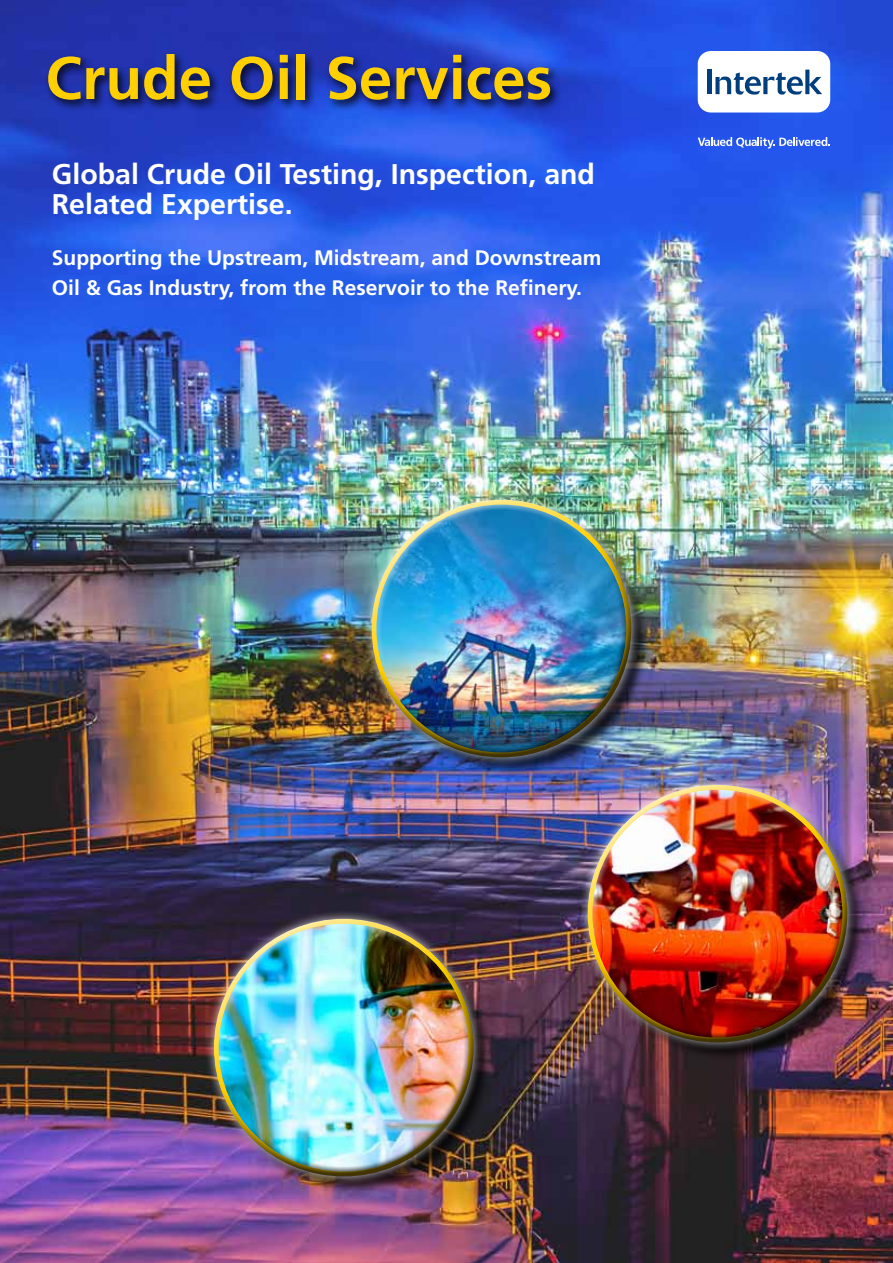
<style>
.page{position:relative;width:893px;height:1263px;background:#fff}
.page>*{position:absolute;margin:0;border:0;box-sizing:border-box;transform-origin:0 0}
.t1{font:700 60px "Frutiger LT Std";color:#ffcf01}
.t2{font:700 28.5px/30px "Frutiger LT Std";color:#fff}
.t3{font:700 21px/30px "Frutiger LT Std";color:#fff}
</style>
<div class="page">
<img style="left:0;top:0;width:893px;height:1263px">
<div style="left:44px;top:51px;width:518px;height:61px;background:#000;opacity:.81"></div>
<div style="left:216px;top:921px;width:276px;height:274px;background:#000;opacity:.75"></div>
<div style="left:205px;top:909px;width:278px;height:277px;background:#fff;opacity:.75"></div>
<div style="left:211px;top:918px;width:252px;height:196px;background:#fff;opacity:.75"></div>
<div style="left:218px;top:960px;width:256px;height:219px;background:#000;opacity:.75"></div>
<div style="left:374px;top:502px;width:276px;height:274px;background:#000;opacity:.75"></div>
<div style="left:362px;top:490px;width:279px;height:277px;background:#fff;opacity:.75"></div>
<div style="left:369px;top:499px;width:251px;height:196px;background:#fff;opacity:.75"></div>
<div style="left:376px;top:541px;width:256px;height:219px;background:#000;opacity:.75"></div>
<div style="left:590px;top:787px;width:276px;height:274px;background:#000;opacity:.75"></div>
<div style="left:578px;top:775px;width:279px;height:277px;background:#fff;opacity:.75"></div>
<div style="left:585px;top:784px;width:251px;height:196px;background:#fff;opacity:.75"></div>
<div style="left:592px;top:826px;width:256px;height:219px;background:#000;opacity:.75"></div>
<div style="left:698px;top:51px;width:132px;height:62px;background:#fff;border-radius:13px"></div>
<hr style="left:707px;top:70px;width:4px;height:24px;background:#003e7e">
<svg style="left:715px;top:70px;width:107px;height:25px"></svg>
<svg style="left:698px;top:137px;width:132px;height:11px"></svg>
<h1 class="t1" style="left:45px;top:43px;width:508px">Crude Oil Services</h1>
<h2 class="t2" style="left:52px;top:159px;width:545px">Global Crude Oil Testing, Inspection, and<br>Related Expertise.</h2>
<p class="t3" style="left:52px;top:243px;width:551px">Supporting the Upstream, Midstream, and Downstream<br>Oil &amp; Gas Industry, from the Reservoir to the Refinery.</p>
</div>
